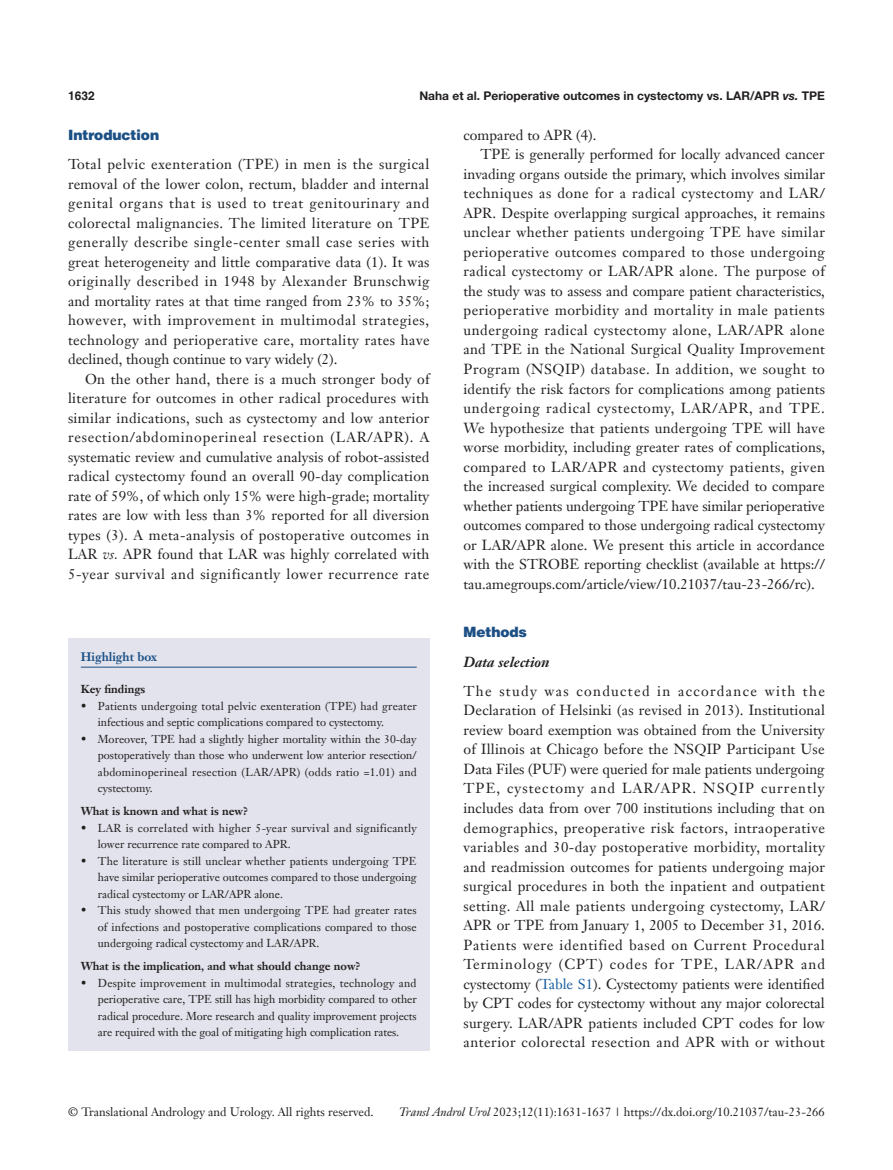
<style>
.page{position:relative;width:893px;height:1170px;background:#fff}
.page>*{position:absolute;margin:0;border:0;box-sizing:border-box;transform-origin:0 0}
.t1{font:14.25px/19.5px "Janson Text LT";letter-spacing:.03em;color:#231f20;text-align:justify}
._1ji-6_5{font:900 14.25px "Helvetica";color:#1c5085}
.t2{font:14.25px "Janson Text LT";letter-spacing:.005em;color:#231f20}
._2ji-6_5{font:italic 700 14.25px "Janson Text LT";color:#231f20}
.t3{font:12px "Janson Text LT";color:#231f20}
.t4{font:700 12px "Helvetica Neue LT Pro";color:#231f20}
.Cite{font:700 12px "Janson Text LT";color:#1c5085}
.t5{font:700 12px "Helvetica";color:#231f20}
.box-zhengwen{font:11.25px/16.5px "Janson Text LT";color:#231f20;text-align:justify}
.box-zhengwen-2{font:11.25px/16.5px "Janson Text LT";letter-spacing:.025em;color:#231f20}
.box-biaoti-1_5mm{font:700 11.25px "Janson Text LT";color:#231f20}
.box-biaoti{font:700 11.25px "Janson Text LT";color:#231f20}
.s1{font-style:italic}
.s2{color:#175d9e}
</style>
<div class="page">
<div style="left:68px;top:637px;width:361px;height:413px;background:#e2e3ec"></div>
<hr style="left:81px;top:666px;width:336px;height:1px;background:#1c5085">
<p class="t5" style="left:68px;top:88px;width:28px">1632</p>
<p class="t4" style="left:419px;top:88px;width:407px">Naha et al. Perioperative outcomes in cystectomy vs. LAR/APR <span class="s1">vs.</span> TPE</p>
<p class="_1ji-6_5" style="left:68px;top:126px;width:93px">Introduction</p>
<p class="t1" style="left:68px;top:154px;width:363px">Total pelvic exenteration (TPE) in men is the surgical removal of the lower colon, rectum, bladder and internal genital organs that is used to treat genitourinary and colorectal malignancies. The limited literature on TPE generally describe single-center small case series with great heterogeneity and little comparative data (1). It was originally described in 1948 by Alexander Brunschwig and mortality rates at that time ranged from 23% to 35%; however, with improvement in multimodal strategies, technology and perioperative care, mortality rates have declined, though continue to vary widely (2).</p>
<p class="t1" style="left:68px;top:369px;width:363px;text-indent:17px">On the other hand, there is a much stronger body of literature for outcomes in other radical procedures with similar indications, such as cystectomy and low anterior resection/abdominoperineal resection (LAR/APR). A systematic review and cumulative analysis of robot-assisted radical cystectomy found an overall 90-day complication rate of 59%, of which only 15% were high-grade; mortality rates are low with less than 3% reported for all diversion types (3). A meta-analysis of postoperative outcomes in LAR <span class="s1">vs.</span> APR found that LAR was highly correlated with 5-year survival and significantly lower recurrence rate</p>
<p class="Cite" style="left:81px;top:648px;width:78px">Highlight box</p>
<p class="box-biaoti" style="left:81px;top:682px;width:66px">Key findings</p>
<p class="box-zhengwen" style="left:98px;top:697px;width:321px;text-indent:-17px">• Patients undergoing total pelvic exenteration (TPE) had greater infectious and septic complications compared to cystectomy.</p>
<p class="box-zhengwen" style="left:98px;top:730px;width:321px;text-indent:-17px">• Moreover, TPE had a slightly higher mortality within the 30-day postoperatively than those who underwent low anterior resection/ abdominoperineal resection (LAR/APR) (odds ratio =1.01) and cystectomy.</p>
<p class="box-biaoti-1_5mm" style="left:81px;top:803px;width:169px">What is known and what is new?</p>
<p class="box-zhengwen-2" style="left:98px;top:819px;width:321px;text-indent:-17px">• LAR is correlated with higher 5-year survival and significantly lower recurrence rate compared to APR.</p>
<p class="box-zhengwen" style="left:98px;top:852px;width:320px;text-indent:-17px">• The literature is still unclear whether patients undergoing TPE have similar perioperative outcomes compared to those undergoing radical cystectomy or LAR/APR alone.</p>
<p class="box-zhengwen" style="left:98px;top:901px;width:320px;text-indent:-17px">• This study showed that men undergoing TPE had greater rates of infections and postoperative complications compared to those undergoing radical cystectomy and LAR/APR.</p>
<p class="box-biaoti-1_5mm" style="left:81px;top:958px;width:281px">What is the implication, and what should change now?</p>
<p class="box-zhengwen" style="left:98px;top:974px;width:320px;text-indent:-17px">• Despite improvement in multimodal strategies, technology and perioperative care, TPE still has high morbidity compared to other radical procedure. More research and quality improvement projects are required with the goal of mitigating high complication rates.</p>
<p class="t2" style="left:463px;top:126px;width:135px">compared to APR (4).</p>
<p class="t1" style="left:463px;top:144px;width:363px;text-indent:17px">TPE is generally performed for locally advanced cancer invading organs outside the primary, which involves similar techniques as done for a radical cystectomy and LAR/ APR. Despite overlapping surgical approaches, it remains unclear whether patients undergoing TPE have similar perioperative outcomes compared to those undergoing radical cystectomy or LAR/APR alone. The purpose of the study was to assess and compare patient characteristics, perioperative morbidity and mortality in male patients undergoing radical cystectomy alone, LAR/APR alone and TPE in the National Surgical Quality Improvement Program (NSQIP) database. In addition, we sought to identify the risk factors for complications among patients undergoing radical cystectomy, LAR/APR, and TPE.<br>We hypothesize that patients undergoing TPE will have worse morbidity, including greater rates of complications, compared to LAR/APR and cystectomy patients, given the increased surgical complexity. We decided to compare whether patients undergoing TPE have similar perioperative outcomes compared to those undergoing radical cystectomy or LAR/APR alone. We present this article in accordance with the STROBE reporting checklist (available at https:// tau.amegroups.com/article/view/10.21037/tau-23-266/rc).</p>
<p class="_1ji-6_5" style="left:463px;top:623px;width:65px">Methods</p>
<p class="_2ji-6_5" style="left:463px;top:652px;width:88px">Data selection</p>
<p class="t1" style="left:463px;top:681px;width:363px">The study was conducted in accordance with the Declaration of Helsinki (as revised in 2013). Institutional review board exemption was obtained from the University of Illinois at Chicago before the NSQIP Participant Use Data Files (PUF) were queried for male patients undergoing TPE, cystectomy and LAR/APR. NSQIP currently includes data from over 700 institutions including that on demographics, preoperative risk factors, intraoperative variables and 30-day postoperative morbidity, mortality and readmission outcomes for patients undergoing major surgical procedures in both the inpatient and outpatient setting. All male patients undergoing cystectomy, LAR/ APR or TPE from January 1, 2005 to December 31, 2016.<br>Patients were identified based on Current Procedural Terminology (CPT) codes for TPE, LAR/APR and cystectomy (<span class="s2">Table S1</span>). Cystectomy patients were identified by CPT codes for cystectomy without any major colorectal surgery. LAR/APR patients included CPT codes for low anterior colorectal resection and APR with or without</p>
<p class="t3" style="left:68px;top:1104px;width:307px">© Translational Andrology and Urology. All rights reserved.</p>
<p class="t3" style="left:399px;top:1104px;width:427px"><span class="s1">Transl Androl Urol</span> 2023;12(11):1631-1637 | https://dx.doi.org/10.21037/tau-23-266</p>
</div>
